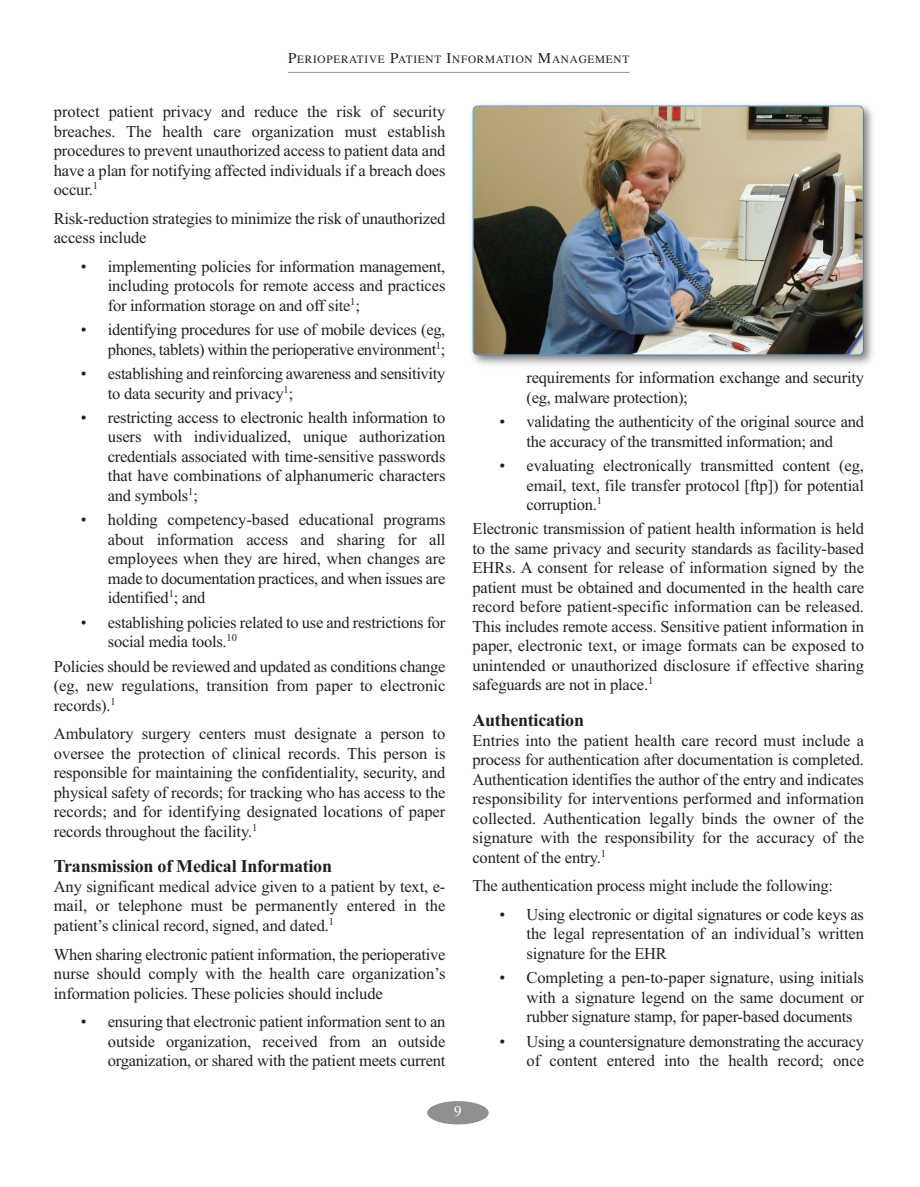
<style>
.page{position:relative;width:920px;height:1187px;background:#fff}
.page>*{position:absolute;margin:0;border:0;box-sizing:border-box;transform-origin:0 0}
.t1{font:700 18px "Times New Roman";letter-spacing:-.015em;color:#231f20}
.t2{font:16.5px/19.5px "Times New Roman";letter-spacing:-.015em;color:#231f20;text-align:justify}
.t3{font:15px "Times";color:#fff}
.t4{font:11.25px "Times";letter-spacing:.065em;color:#231f20}
.s1{font-size:15px}
</style>
<div class="page">
<div style="left:427px;top:1101px;width:61px;height:23px;background:#918f8f;border-radius:50%"></div>
<hr style="left:288px;top:72px;width:341px;height:1px;background:#919396">
<img style="left:471px;top:104px;width:402px;height:261px">
<img style="left:473px;top:106px;width:389px;height:249px;border-radius:4px">
<div style="left:472px;top:106px;width:391px;height:249px;border:2px solid #2881bf;border-radius:5px"></div>
<p class="t4" style="left:288px;top:53px;width:343px"><span class="s1">P</span>ERIOPERATIVE <span class="s1">P</span>ATIENT <span class="s1">I</span>NFORMATION <span class="s1">M</span>ANAGEMENT</p>
<p class="t2" style="left:54px;top:102px;width:393px">protect patient privacy and reduce the risk of security breaches. The health care organization must establish procedures to prevent unauthorized access to patient data and have a plan for notifying affected individuals if a breach does occur.<sup>1</sup></p>
<p class="t2" style="left:54px;top:208px;width:393px">Risk-reduction strategies to minimize the risk of unauthorized access include</p>
<p class="t2" style="left:108px;top:256px;width:339px;text-indent:-27px">• implementing policies for information management, including protocols for remote access and practices for information storage on and off site<sup>1</sup>;</p>
<p class="t2" style="left:81px;top:320px;width:366px;text-align:right">• identifying procedures for use of mobile devices (eg, phones, tablets) within the perioperative environment<sup>1</sup>;</p>
<p class="t2" style="left:108px;top:364px;width:339px;text-indent:-27px">• establishing and reinforcing awareness and sensitivity to data security and privacy<sup>1</sup>;</p>
<p class="t2" style="left:108px;top:408px;width:339px;text-indent:-27px">• restricting access to electronic health information to users with individualized, unique authorization credentials associated with time-sensitive passwords that have combinations of alphanumeric characters and symbols<sup>1</sup>;</p>
<p class="t2" style="left:108px;top:510px;width:339px;text-indent:-27px">• holding competency-based educational programs about information access and sharing for all employees when they are hired, when changes are made to documentation practices, and when issues are identified<sup>1</sup>; and</p>
<p class="t2" style="left:108px;top:612px;width:339px;text-indent:-27px">• establishing policies related to use and restrictions for social media tools.<sup>10</sup></p>
<p class="t2" style="left:54px;top:656px;width:393px">Policies should be reviewed and updated as conditions change (eg, new regulations, transition from paper to electronic records).<sup>1</sup></p>
<p class="t2" style="left:54px;top:724px;width:393px">Ambulatory surgery centers must designate a person to oversee the protection of clinical records. This person is responsible for maintaining the confidentiality, security, and physical safety of records; for tracking who has access to the records; and for identifying designated locations of paper records throughout the facility.<sup>1</sup></p>
<p class="t1" style="left:54px;top:856px;width:279px">Transmission of Medical Information</p>
<p class="t2" style="left:54px;top:876px;width:393px">Any significant medical advice given to a patient by text, e&shy;mail, or telephone must be permanently entered in the patient’s clinical record, signed, and dated.<sup>1</sup></p>
<p class="t2" style="left:54px;top:944px;width:393px">When sharing electronic patient information, the perioperative nurse should comply with the health care organization’s information policies. These policies should include</p>
<p class="t2" style="left:108px;top:1012px;width:339px;text-indent:-27px">• ensuring that electronic patient information sent to an outside organization, received from an outside organization, or shared with the patient meets current</p>
<p class="t2" style="left:526px;top:368px;width:339px">requirements for information exchange and security (eg, malware protection);</p>
<p class="t2" style="left:499px;top:412px;width:366px;text-align:center">• validating the authenticity of the original source and the accuracy of the transmitted information; and</p>
<p class="t2" style="left:526px;top:456px;width:339px;text-indent:-27px">• evaluating electronically transmitted content (eg, email, text, file transfer protocol [ftp]) for potential corruption.<sup>1</sup></p>
<p class="t2" style="left:472px;top:519px;width:393px">Electronic transmission of patient health information is held to the same privacy and security standards as facility-based EHRs. A consent for release of information signed by the patient must be obtained and documented in the health care record before patient-specific information can be released.<br>This includes remote access. Sensitive patient information in paper, electronic text, or image formats can be exposed to unintended or unauthorized disclosure if effective sharing safeguards are not in place.<sup>1</sup></p>
<p class="t1" style="left:472px;top:709px;width:113px">Authentication</p>
<p class="t2" style="left:472px;top:730px;width:393px">Entries into the patient health care record must include a process for authentication after documentation is completed.<br>Authentication identifies the author of the entry and indicates responsibility for interventions performed and information collected. Authentication legally binds the owner of the signature with the responsibility for the accuracy of the content of the entry.<sup>1</sup></p>
<p class="t2" style="left:472px;top:876px;width:362px">The authentication process might include the following:</p>
<p class="t2" style="left:526px;top:904px;width:339px;text-indent:-27px">• Using electronic or digital signatures or code keys as the legal representation of an individual’s written signature for the EHR</p>
<p class="t2" style="left:526px;top:968px;width:339px;text-indent:-27px">• Completing a pen-to-paper signature, using initials with a signature legend on the same document or rubber signature stamp, for paper-based documents</p>
<p class="t2" style="left:499px;top:1031px;width:366px;text-align:right">• Using a countersignature demonstrating the accuracy of content entered into the health record; once</p>
<p class="t3" style="left:454px;top:1102px;width:9px">9</p>
</div>
